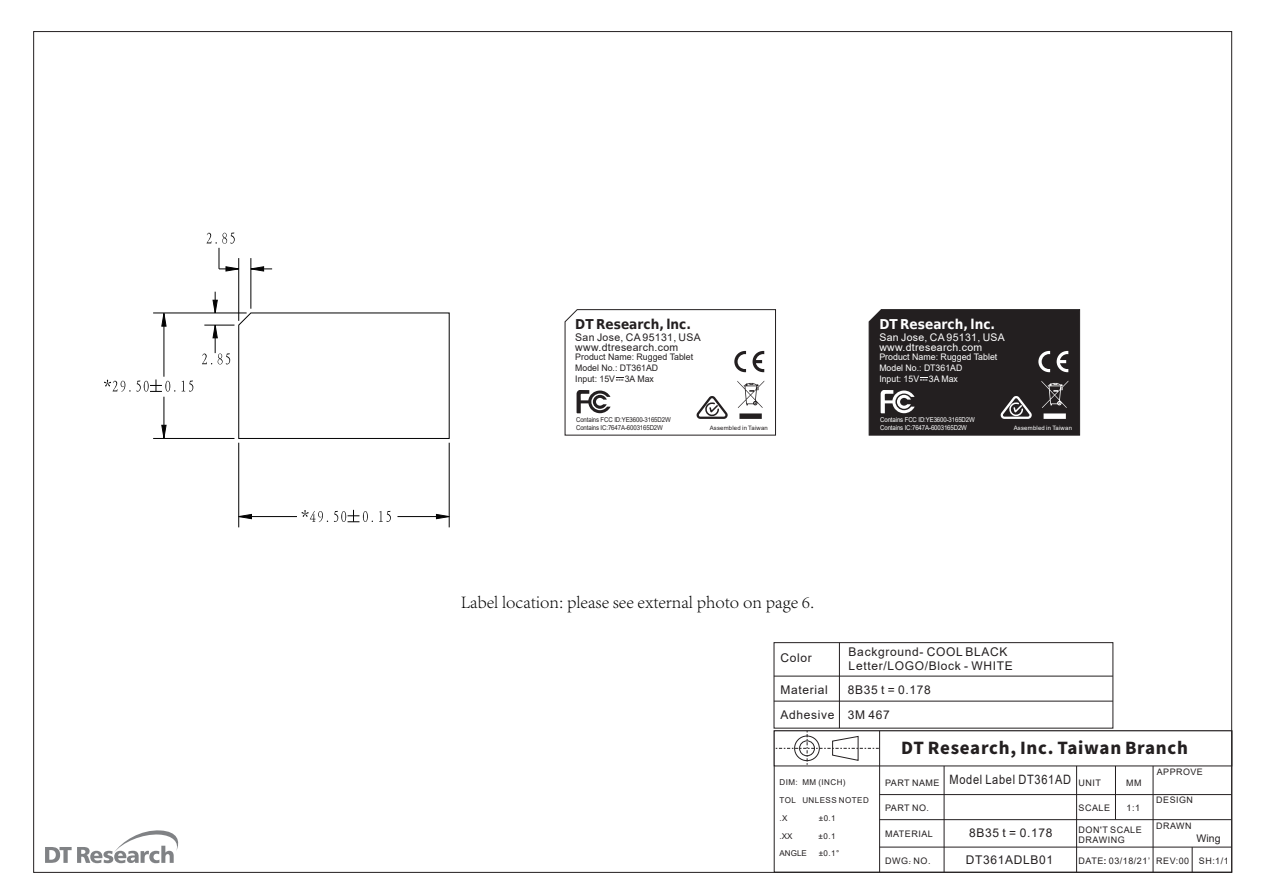
<style>
.page{position:relative;width:1263px;height:893px;background:#fff}
.page>*{position:absolute;margin:0;border:0;box-sizing:border-box;transform-origin:0 0}
.t1{font:300 18px "Adobe Song Std";color:#000}
.t2{font:900 16.5px "Noto Sans Hant";letter-spacing:.045em;color:#231f20}
.t3{font:700 13.5px "Bitstream Vera Sans";color:#231f20;scale:.9 1}
.t4{font:700 13.5px "Bitstream Vera Sans";color:#fff;scale:.9 1}
.t5{font:12.9px "Arial";letter-spacing:.065em;color:#231f20;scale:.86 1}
.t6{font:12px/14.4px "Arial";letter-spacing:.055em;color:#231f20}
.t7{font:10.5px/9.6px "Arial";letter-spacing:.03em;color:#231f20}
.t8{font:10.5px/9.6px "Arial";letter-spacing:.03em;color:#fff}
.t9{font:9px/10.9px "Arial";color:#231f20}
.t10{font:9px/10.9px "Arial";color:#fff}
.t11{font:9px/10.8px "Arial";letter-spacing:.055em;color:#231f20}
.t12{font:8.85px "Arial";letter-spacing:.055em;color:#231f20}
.t13{font:8.1px "Arial";letter-spacing:.055em;color:#231f20}
.t14{font:6.75px/7.5px "Arial";letter-spacing:-.02em;color:#231f20;scale:.9 1}
.t15{font:6.75px/7.5px "Arial";letter-spacing:-.02em;color:#fff;scale:.9 1}
.t16{font:6px "Arial";letter-spacing:.03em;color:#231f20}
.t17{font:6px "Arial";letter-spacing:.03em;color:#fff}
</style>
<div class="page">
<div style="left:774px;top:730px;width:458px;height:36px;background:#fff;border:1px solid #231f20"></div>
<hr style="left:879px;top:730px;width:1px;height:142px;background:#231f20">
<hr style="left:944px;top:766px;width:1px;height:106px;background:#231f20">
<hr style="left:1076px;top:766px;width:1px;height:106px;background:#231f20">
<hr style="left:1153px;top:766px;width:1px;height:106px;background:#231f20">
<hr style="left:880px;top:819px;width:352px;height:1px;background:#231f20">
<hr style="left:880px;top:794px;width:352px;height:1px;background:#231f20">
<hr style="left:880px;top:846px;width:352px;height:1px;background:#231f20">
<hr style="left:1115px;top:766px;width:1px;height:53px;background:#231f20">
<svg style="left:1192px;top:847px;width:1px;height:23px"></svg>
<svg style="left:776px;top:730px;width:103px;height:36px"></svg>
<svg style="left:45px;top:830px;width:134px;height:33px"></svg>
<div style="left:774px;top:642px;width:339px;height:86px;background:#fff;border:1px solid #231f20"></div>
<hr style="left:774px;top:675px;width:339px;height:1px;background:#231f20">
<hr style="left:774px;top:700px;width:339px;height:1px;background:#231f20">
<hr style="left:839px;top:642px;width:1px;height:86px;background:#231f20">
<svg style="left:104px;top:379px;width:89px;height:13px"></svg>
<svg style="left:161px;top:312px;width:6px;height:15px"></svg>
<svg style="left:161px;top:424px;width:6px;height:14px"></svg>
<svg style="left:301px;top:510px;width:90px;height:12px"></svg>
<svg style="left:239px;top:513px;width:13px;height:6px"></svg>
<svg style="left:436px;top:513px;width:13px;height:6px"></svg>
<svg style="left:238px;top:312px;width:212px;height:127px"></svg>
<hr style="left:239px;top:516px;width:58px;height:1px;background:#030303">
<hr style="left:398px;top:516px;width:51px;height:1px;background:#030303">
<hr style="left:449px;top:442px;width:1px;height:85px;background:#030303">
<hr style="left:153px;top:438px;width:81px;height:1px;background:#030303">
<hr style="left:204px;top:325px;width:30px;height:1px;background:#030303">
<hr style="left:153px;top:313px;width:94px;height:1px;background:#030303">
<hr style="left:251px;top:258px;width:1px;height:51px;background:#030303">
<svg style="left:250px;top:266px;width:22px;height:6px"></svg>
<hr style="left:238px;top:442px;width:1px;height:85px;background:#030303">
<hr style="left:238px;top:258px;width:1px;height:63px;background:#030303">
<svg style="left:206px;top:232px;width:33px;height:40px"></svg>
<svg style="left:202px;top:324px;width:28px;height:41px"></svg>
<svg style="left:212px;top:292px;width:6px;height:22px"></svg>
<hr style="left:164px;top:313px;width:1px;height:63px;background:#030303">
<hr style="left:164px;top:397px;width:1px;height:41px;background:#030303">
<svg style="left:565px;top:309px;width:211px;height:126px"></svg>
<svg style="left:869px;top:309px;width:211px;height:126px;background:#2c2929"></svg>
<p class="t3" style="left:575px;top:316px;width:130px">DT Research, lnc.</p>
<p class="t7" style="left:575px;top:332px;width:127px">San Jose, CA 95131, USA www.dtresearch.com</p>
<p class="t4" style="left:879px;top:316px;width:130px">DT Research, lnc.</p>
<p class="t8" style="left:879px;top:332px;width:127px">San Jose, CA 95131, USA www.dtresearch.com</p>
<p class="t9" style="left:575px;top:351px;width:119px">Product Name: Rugged Tablet<br>Model No.: DT361AD<br>Input: 15V 3A Max</p>
<p class="t10" style="left:879px;top:351px;width:119px">Product Name: Rugged Tablet<br>Model No.: DT361AD<br>Input: 15V 3A Max</p>
<p class="t14" style="left:576px;top:416px;width:107px">Contains FCC ID:YE3600-3165D2W<br>Contains IC:7647A-6003165D2W</p>
<p class="t16" style="left:710px;top:424px;width:60px">Assembled in Taiwan</p>
<p class="t15" style="left:880px;top:416px;width:107px">Contains FCC ID:YE3600-3165D2W<br>Contains IC:7647A-6003165D2W</p>
<p class="t17" style="left:1014px;top:424px;width:60px">Assembled in Taiwan</p>
<h1 class="t1" style="left:461px;top:591px;width:355px">Label location: please see external photo on page 6.</h1>
<p class="t6" style="left:849px;top:644px;width:166px">Background- COOL BLACK<br>Letter/LOGO/Block - WHITE</p>
<p class="t6" style="left:780px;top:650px;width:33px">Color</p>
<p class="t6" style="left:780px;top:682px;width:49px">Material</p>
<p class="t6" style="left:780px;top:676px;width:152px;line-height:25.5px;text-indent:67px">8B35 t = 0.178<br>Adhesive 3M 467</p>
<p class="t13" style="left:780px;top:776px;width:68px">DIM: MM (INCH)</p>
<p class="t13" style="left:780px;top:794px;width:91px">TOL UNLESS NOTED</p>
<p class="t13" style="left:780px;top:812px;width:10px">.X</p>
<p class="t13" style="left:819px;top:812px;width:18px">±0.1</p>
<p class="t13" style="left:780px;top:830px;width:14px">.XX</p>
<p class="t13" style="left:819px;top:830px;width:18px">±0.1</p>
<p class="t13" style="left:780px;top:847px;width:29px">ANGLE</p>
<p class="t13" style="left:819px;top:847px;width:22px">±0.1°</p>
<h2 class="t2" style="left:901px;top:738px;width:288px">DT Research, Inc. Taiwan Branch</h2>
<p class="t11" style="left:885px;top:777px;width:56px">PART NAME</p>
<p class="t9" style="left:885px;top:802px;width:46px">PART NO.</p>
<p class="t11" style="left:885px;top:828px;width:49px">MATERIAL</p>
<p class="t9" style="left:885px;top:854px;width:47px">DWG. NO.</p>
<p class="t12" style="left:909px;top:852px;width:4px">.</p>
<p class="t5" style="left:949px;top:770px;width:143px">Model Label DT361AD</p>
<p class="t6" style="left:969px;top:826px;width:85px">8B35 t = 0.178</p>
<p class="t6" style="left:966px;top:852px;width:89px">DT361ADLB01</p>
<p class="t12" style="left:1157px;top:766px;width:48px">APPROVE</p>
<p class="t12" style="left:1156px;top:794px;width:38px">DESIGN</p>
<p class="t12" style="left:1156px;top:819px;width:37px">DRAWN</p>
<p class="t9" style="left:1079px;top:777px;width:24px">UNIT</p>
<p class="t9" style="left:1079px;top:802px;width:33px">SCALE</p>
<p class="t9" style="left:1127px;top:802px;width:15px">1:1</p>
<p class="t11" style="left:1079px;top:824px;width:65px">DON'T SCALE<br>DRAWING</p>
<p class="t11" style="left:1079px;top:855px;width:73px">DATE: 03/18/21’</p>
<p class="t12" style="left:1126px;top:776px;width:17px">MM</p>
<p class="t7" style="left:1197px;top:833px;width:25px">Wing</p>
<p class="t12" style="left:1104px;top:854px;width:4px">:</p>
<p class="t12" style="left:1156px;top:854px;width:74px">REV:00 SH:1/1</p>
</div>
